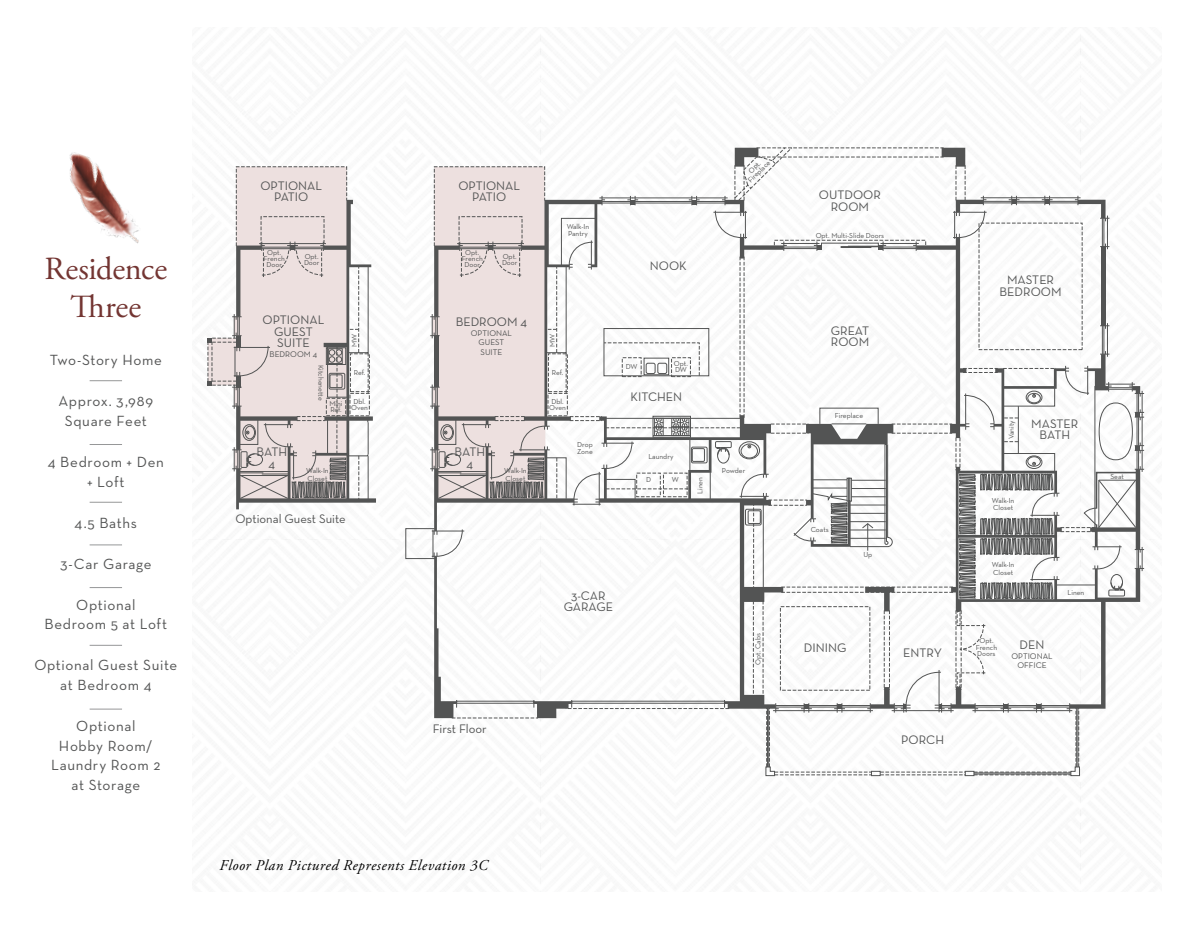
<style>
.page{position:relative;width:1189px;height:925px;background:#fff}
.page>*{position:absolute;margin:0;border:0;box-sizing:border-box;transform-origin:0 0}
.t1{font:32.25px/37.8px "Adobe Garamond Pro";letter-spacing:-.01em;color:#733532;text-align:center}
.t2{font:15px/19.5px "Neutraface Text";letter-spacing:.04em;color:#535454;text-align:center}
.t3{font:italic 15px "Adobe Garamond Pro";letter-spacing:.035em;color:#000}
.t4{font:12.6px/11.6px "Neutraface Text";color:#535454;text-align:center}
.t5{font:8.4px/9.4px "Neutraface Text";color:#535454;text-align:center}
.t6{font:7.35px/6.3px "Neutraface Text";color:#535454}
</style>
<div class="page">
<div style="left:405px;top:528px;width:30px;height:31px;border:1px solid #535454"></div>
<svg style="left:430px;top:147px;width:714px;height:629px"></svg>
<hr style="left:90px;top:380px;width:32px;height:1px;background:#969798">
<hr style="left:90px;top:444px;width:32px;height:1px;background:#969798">
<hr style="left:90px;top:502px;width:32px;height:1px;background:#969798">
<hr style="left:90px;top:544px;width:32px;height:1px;background:#969798">
<hr style="left:90px;top:587px;width:32px;height:1px;background:#969798">
<hr style="left:90px;top:645px;width:32px;height:1px;background:#969798">
<hr style="left:90px;top:708px;width:32px;height:1px;background:#969798">
<img style="left:69px;top:152px;width:70px;height:92px">
<svg style="left:208px;top:166px;width:168px;height:343px"></svg>
<h1 class="t1" style="left:44px;top:251px;width:124px">Residence<br>Three</h1>
<h2 class="t2" style="left:50px;top:350px;width:114px">Two-Story Home</h2>
<h2 class="t2" style="left:59px;top:391px;width:96px">Approx. 3,989<br>Square Feet</h2>
<h2 class="t2" style="left:48px;top:452px;width:117px">4 Bedroom + Den + Loft</h2>
<h2 class="t2" style="left:75px;top:512px;width:64px">4.5 Baths</h2>
<h2 class="t2" style="left:60px;top:553px;width:93px">3-Car Garage</h2>
<h2 class="t2" style="left:44px;top:595px;width:124px">Optional<br>Bedroom 5 at Loft</h2>
<h2 class="t2" style="left:34px;top:655px;width:144px">Optional Guest Suite at Bedroom 4</h2>
<h2 class="t2" style="left:51px;top:716px;width:111px">Optional<br>Hobby Room/<br>Laundry Room 2 at Storage</h2>
<h3 class="t4" style="left:260px;top:179px;width:63px">OPTIONAL<br>PATIO</h3>
<h3 class="t4" style="left:458px;top:179px;width:63px">OPTIONAL<br>PATIO</h3>
<p class="t6" style="left:742px;top:174px;width:30px;text-align:center;rotate:-45deg">Opt.<br>Fireplace</p>
<h3 class="t4" style="left:819px;top:189px;width:63px">OUTDOOR<br>ROOM</h3>
<p class="t6" style="left:566px;top:223px;width:24px">Walk-In<br>Pantry</p>
<p class="t6" style="left:815px;top:232px;width:70px">Opt. Multi-Slide Doors</p>
<p class="t6" style="left:264px;top:249px;width:23px;text-align:center">Opt.<br>French<br>Door</p>
<p class="t6" style="left:304px;top:253px;width:17px">Opt.<br>Door</p>
<p class="t6" style="left:461px;top:249px;width:23px;text-align:center">Opt.<br>French<br>Door</p>
<p class="t6" style="left:502px;top:253px;width:17px">Opt.<br>Door</p>
<h3 class="t4" style="left:650px;top:260px;width:38px">NOOK</h3>
<h3 class="t4" style="left:999px;top:274px;width:63px">MASTER<br>BEDROOM</h3>
<h3 class="t4" style="left:262px;top:314px;width:63px">OPTIONAL<br>GUEST<br>SUITE</h3>
<p class="t5" style="left:269px;top:349px;width:49px">BEDROOM 4</p>
<p class="t6" style="left:351px;top:347px;width:15px;rotate:-90deg">MW</p>
<h3 class="t4" style="left:455px;top:316px;width:73px">BEDROOM 4</h3>
<p class="t5" style="left:471px;top:328px;width:43px">OPTIONAL<br>GUEST<br>SUITE</p>
<p class="t6" style="left:549px;top:347px;width:15px;rotate:-90deg">MW</p>
<h3 class="t4" style="left:830px;top:324px;width:40px;text-align:left">GREAT<br>ROOM</h3>
<p class="t6" style="left:324px;top:365px;width:37px;rotate:90deg">Kitchene e</p>
<p class="t6" style="left:329px;top:400px;width:15px">Mini<br>Ref.</p>
<p class="t6" style="left:354px;top:369px;width:13px">Ref.</p>
<p class="t6" style="left:351px;top:398px;width:18px;text-align:center">Dbl.<br>Oven</p>
<p class="t6" style="left:625px;top:363px;width:13px">DW</p>
<p class="t6" style="left:674px;top:360px;width:15px">Opt.</p>
<p class="t6" style="left:552px;top:369px;width:13px">Ref.</p>
<p class="t6" style="left:675px;top:367px;width:13px">DW</p>
<p class="t6" style="left:549px;top:398px;width:18px;text-align:center">Dbl.<br>Oven</p>
<h3 class="t4" style="left:630px;top:390px;width:53px">KITCHEN</h3>
<p class="t6" style="left:834px;top:412px;width:30px">Fireplace</p>
<p class="t6" style="left:1007px;top:439px;width:20px;rotate:-90deg">Vanity</p>
<h3 class="t4" style="left:1031px;top:417px;width:49px">MASTER<br>BATH</h3>
<h3 class="t4" style="left:256px;top:446px;width:32px">BATH<br>4</h3>
<p class="t6" style="left:306px;top:467px;width:24px;line-height:7.4px">Walk-In<br>Closet</p>
<h3 class="t4" style="left:454px;top:446px;width:32px">BATH<br>4</h3>
<p class="t6" style="left:504px;top:467px;width:24px;line-height:7.4px">Walk-In<br>Closet</p>
<p class="t6" style="left:577px;top:440px;width:17px;line-height:7.4px">Drop<br>Zone</p>
<p class="t6" style="left:648px;top:453px;width:26px">Laundry</p>
<p class="t6" style="left:646px;top:476px;width:6px">D</p>
<p class="t6" style="left:671px;top:476px;width:9px">W</p>
<p class="t6" style="left:696px;top:494px;width:18px;rotate:-90deg">Linen</p>
<p class="t6" style="left:722px;top:467px;width:25px">Powder</p>
<p class="t6" style="left:1110px;top:473px;width:15px">Seat</p>
<p class="t6" style="left:991px;top:497px;width:24px;line-height:7.4px">Walk-In<br>Closet</p>
<h3 class="t4" style="left:235px;top:513px;width:112px">Optional Guest Suite</h3>
<p class="t6" style="left:810px;top:526px;width:20px">Coats</p>
<p class="t6" style="left:863px;top:551px;width:10px">Up</p>
<p class="t6" style="left:991px;top:561px;width:24px;line-height:7.4px">Walk-In<br>Closet</p>
<h3 class="t4" style="left:563px;top:589px;width:51px">3-CAR<br>GARAGE</h3>
<p class="t6" style="left:1067px;top:589px;width:18px">Linen</p>
<p class="t6" style="left:754px;top:665px;width:33px;rotate:-90deg">Opt. Cabs</p>
<h3 class="t4" style="left:803px;top:642px;width:44px">DINING</h3>
<h3 class="t4" style="left:903px;top:647px;width:40px">ENTRY</h3>
<p class="t6" style="left:975px;top:637px;width:23px;text-align:center">Opt.<br>French<br>Doors</p>
<h3 class="t4" style="left:1019px;top:639px;width:26px">DEN</h3>
<p class="t5" style="left:1011px;top:651px;width:43px">OPTIONAL<br>OFFICE</p>
<h3 class="t4" style="left:433px;top:722px;width:55px">First Floor</h3>
<h3 class="t4" style="left:901px;top:733px;width:44px">PORCH</h3>
<h2 class="t3" style="left:219px;top:855px;width:270px">Floor Plan Pictured Represents Elevation 3C</h2>
</div>
